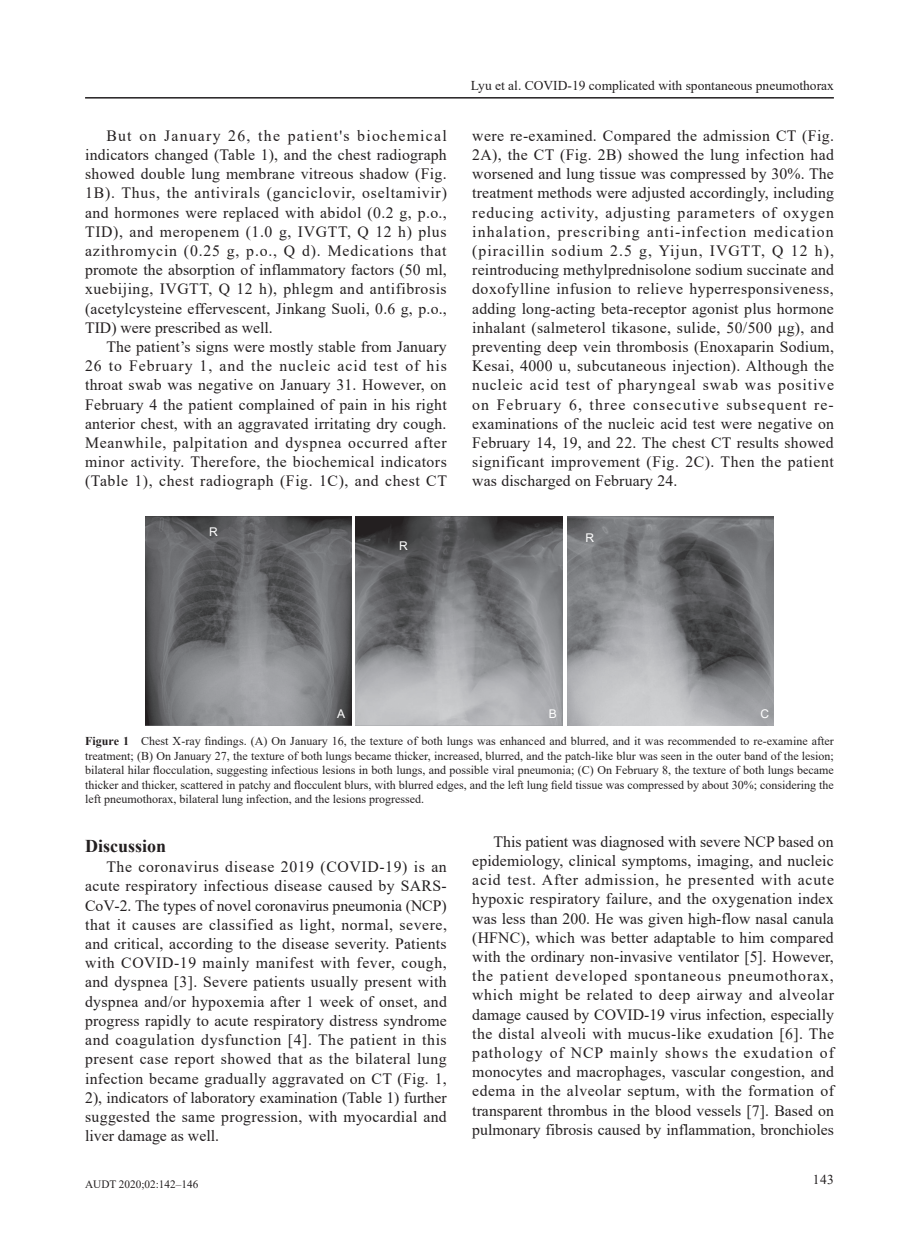
<style>
.page{position:relative;width:919px;height:1259px;background:#fff}
.page>*{position:absolute;margin:0;border:0;box-sizing:border-box;transform-origin:0 0}
.t1{font:700 18px "Times New Roman";color:#231f20}
.t2{font:15.75px/19.2px "Times New Roman";letter-spacing:.01em;color:#231f20;text-align:justify}
.t3{font:13.5px "Times New Roman";color:#231f20}
.t4{font:12px/14.4px "Times New Roman";color:#231f20;text-align:justify}
.t5{font:12px "Arial";color:#fff}
.t6{font:11.25px "Times New Roman";color:#231f20}
.s1{font-weight:700}
</style>
<div class="page">
<hr style="left:85px;top:97px;width:748px;height:2px;background:#231f20">
<img style="left:146px;top:517px;width:206px;height:208px">
<img style="left:356px;top:517px;width:206px;height:208px">
<img style="left:567px;top:517px;width:206px;height:208px">
<p class="t2" style="left:85px;top:125px;width:363px;text-indent:21px">But on January 26, the patient's biochemical indicators changed (Table 1), and the chest radiograph showed double lung membrane vitreous shadow (Fig.<br>1B). Thus, the antivirals (ganciclovir, oseltamivir) and hormones were replaced with abidol (0.2 g, p.o., TID), and meropenem (1.0 g, IVGTT, Q 12 h) plus azithromycin (0.25 g, p.o., Q d). Medications that promote the absorption of inflammatory factors (50 ml, xuebijing, IVGTT, Q 12 h), phlegm and antifibrosis (acetylcysteine effervescent, Jinkang Suoli, 0.6 g, p.o., TID) were prescribed as well.</p>
<p class="t2" style="left:85px;top:336px;width:363px;text-indent:21px">The patient’s signs were mostly stable from January 26 to February 1, and the nucleic acid test of his throat swab was negative on January 31. However, on February 4 the patient complained of pain in his right anterior chest, with an aggravated irritating dry cough.<br>Meanwhile, palpitation and dyspnea occurred after minor activity. Therefore, the biochemical indicators (Table 1), chest radiograph (Fig. 1C), and chest CT</p>
<p class="t5" style="left:209px;top:524px;width:10px">R</p>
<p class="t5" style="left:399px;top:538px;width:10px">R</p>
<p class="t3" style="left:470px;top:76px;width:364px">Lyu et al. COVID-19 complicated with spontaneous pneumothorax</p>
<p class="t2" style="left:472px;top:125px;width:363px">were re-examined. Compared the admission CT (Fig.<br>2A), the CT (Fig. 2B) showed the lung infection had worsened and lung tissue was compressed by 30%. The treatment methods were adjusted accordingly, including reducing activity, adjusting parameters of oxygen inhalation, prescribing anti-infection medication (piracillin sodium 2.5 g, Yijun, IVGTT, Q 12 h), reintroducing methylprednisolone sodium succinate and doxofylline infusion to relieve hyperresponsiveness, adding long-acting beta-receptor agonist plus hormone inhalant (salmeterol tikasone, sulide, 50/500 μg), and preventing deep vein thrombosis (Enoxaparin Sodium, Kesai, 4000 u, subcutaneous injection). Although the nucleic acid test of pharyngeal swab was positive on February 6, three consecutive subsequent re&shy;examinations of the nucleic acid test were negative on February 14, 19, and 22. The chest CT results showed significant improvement (Fig. 2C). Then the patient was discharged on February 24.</p>
<p class="t5" style="left:585px;top:529px;width:10px">R</p>
<p class="t5" style="left:337px;top:706px;width:10px">A</p>
<p class="t5" style="left:549px;top:706px;width:10px">B</p>
<p class="t5" style="left:760px;top:706px;width:10px">C</p>
<p class="t4" style="left:85px;top:733px;width:750px"><span class="s1">Figure 1</span> Chest X-ray findings. (A) On January 16, the texture of both lungs was enhanced and blurred, and it was recommended to re-examine after treatment; (B) On January 27, the texture of both lungs became thicker, increased, blurred, and the patch-like blur was seen in the outer band of the lesion; bilateral hilar flocculation, suggesting infectious lesions in both lungs, and possible viral pneumonia; (C) On February 8, the texture of both lungs became thicker and thicker, scattered in patchy and flocculent blurs, with blurred edges, and the left lung field tissue was compressed by about 30%; considering the left pneumothorax, bilateral lung infection, and the lesions progressed.</p>
<p class="t1" style="left:85px;top:832px;width:83px">Discussion</p>
<p class="t2" style="left:85px;top:857px;width:363px;text-indent:21px">The coronavirus disease 2019 (COVID-19) is an acute respiratory infectious disease caused by SARS‐ CoV‐2. The types of novel coronavirus pneumonia (NCP) that it causes are classified as light, normal, severe, and critical, according to the disease severity. Patients with COVID-19 mainly manifest with fever, cough, and dyspnea [3]. Severe patients usually present with dyspnea and/or hypoxemia after 1 week of onset, and progress rapidly to acute respiratory distress syndrome and coagulation dysfunction [4]. The patient in this present case report showed that as the bilateral lung infection became gradually aggravated on CT (Fig. 1, 2), indicators of laboratory examination (Table 1) further suggested the same progression, with myocardial and liver damage as well.</p>
<p class="t6" style="left:85px;top:1176px;width:115px">AUDT 2020;02:142–146</p>
<p class="t2" style="left:472px;top:831px;width:363px;text-indent:21px">This patient was diagnosed with severe NCP based on epidemiology, clinical symptoms, imaging, and nucleic acid test. After admission, he presented with acute hypoxic respiratory failure, and the oxygenation index was less than 200. He was given high-flow nasal canula (HFNC), which was better adaptable to him compared with the ordinary non-invasive ventilator [5]. However, the patient developed spontaneous pneumothorax, which might be related to deep airway and alveolar damage caused by COVID-19 virus infection, especially the distal alveoli with mucus-like exudation [6]. The pathology of NCP mainly shows the exudation of monocytes and macrophages, vascular congestion, and edema in the alveolar septum, with the formation of transparent thrombus in the blood vessels [7]. Based on pulmonary fibrosis caused by inflammation, bronchioles</p>
<p class="t3" style="left:812px;top:1170px;width:22px">143</p>
</div>
